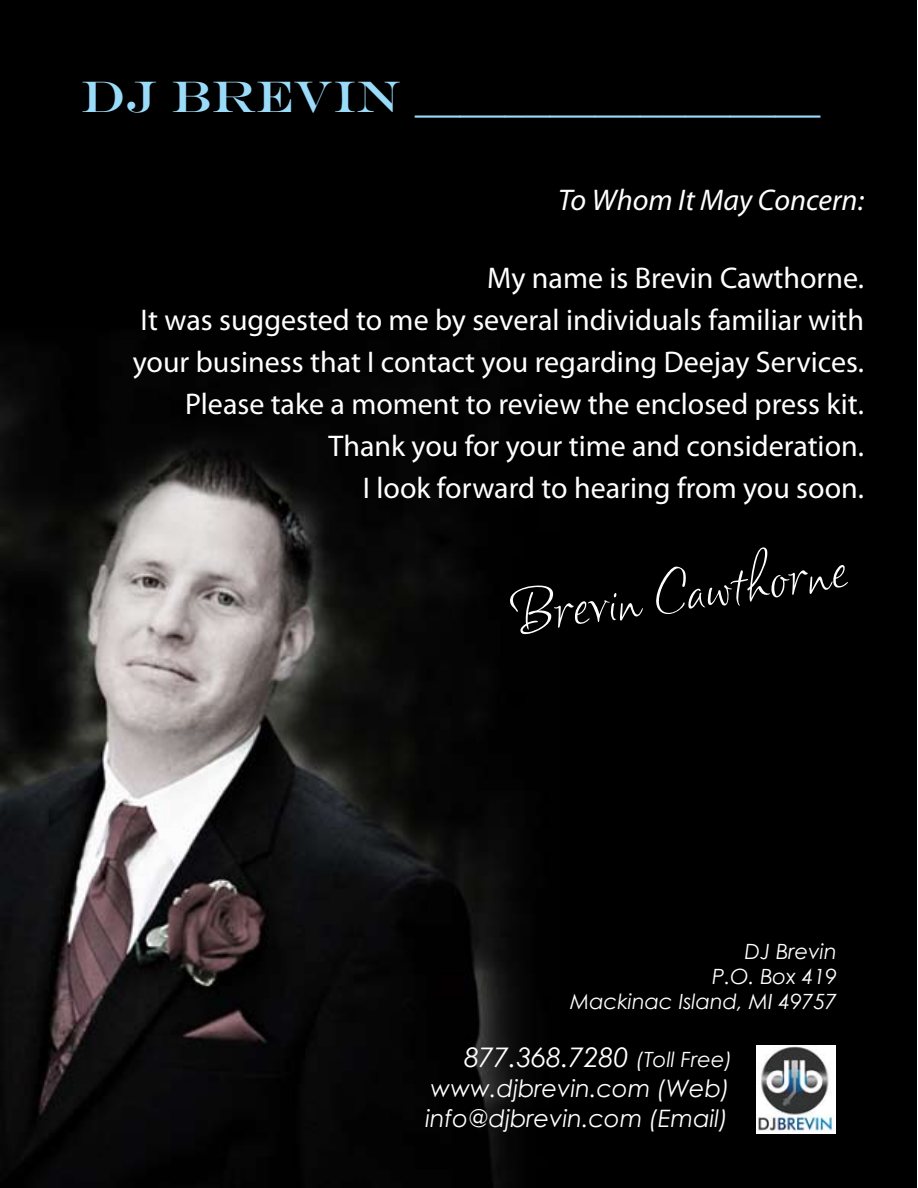
<style>
.page{position:relative;width:918px;height:1188px;background:#fff}
.page>*{position:absolute;margin:0;border:0;box-sizing:border-box;transform-origin:0 0}
.t1{font:60px "Clarissa";color:#fff}
.t2{font:45px "Engravers";color:#99dbf9}
.t3{font:30px/42px "Myriad Pro";color:#fff;text-align:right}
.t4{font:italic 30px "Myriad Pro";color:#fff}
.t5{font:italic 27px "Century Gothic";color:#fff}
.t6{font:italic 24px/30px "Century Gothic";color:#fff}
.t7{font:italic 21px/25.2px "Century Gothic";color:#fff;text-align:right}
.s1{font-size:21px}
</style>
<div class="page">
<img style="left:0;top:0;width:916px;height:1188px">
<img style="left:756px;top:1046px;width:80px;height:88px">
<h2 class="t2" style="left:81px;top:70px;width:741px">DJ BREVIN __________________</h2>
<p class="t4" style="left:558px;top:181px;width:307px">To Whom It May Concern:</p>
<p class="t3" style="left:133px;top:256px;width:733px">My name is Brevin Cawthorne.<br>It was suggested to me by several individuals familiar with your business that I contact you regarding Deejay Services.<br>Please take a moment to review the enclosed press kit.<br>Thank you for your time and consideration.<br>I look forward to hearing from you soon.</p>
<h1 class="t1" style="left:507px;top:578px;width:339px;rotate:-8deg">Brevin Cawthorne</h1>
<p class="t7" style="left:570px;top:938px;width:268px">DJ Brevin<br>P.O. Box 419<br>Mackinac Island, MI 49757</p>
<p class="t5" style="left:464px;top:1041px;width:270px">877.368.7280 <span class="s1">(Toll Free)</span></p>
<p class="t6" style="left:425px;top:1073px;width:306px">www.djbrevin.com (Web) info@djbrevin.com (Email)</p>
</div>
